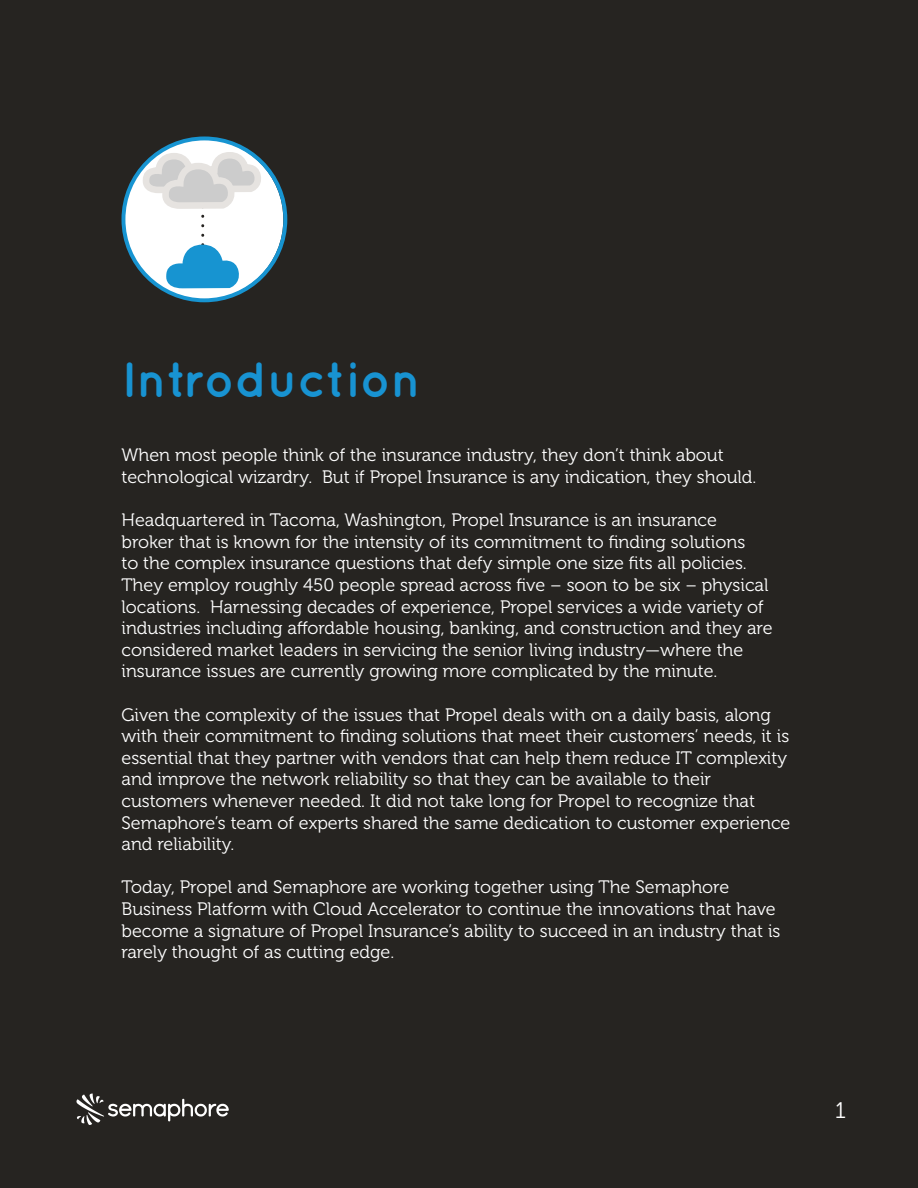
<style>
.page{position:relative;width:918px;height:1188px;background:#262421}
.page>*{position:absolute;margin:0;border:0;box-sizing:border-box;transform-origin:0 0}
.t1{font:700 49.5px "Quicksand";color:#1893d2}
.t2{font:22.5px "Museo 300";color:#fff}
.t3{font:18px/21.6px "Museo 300";color:#fff}
</style>
<div class="page">
<div style="left:123px;top:139px;width:160px;height:161px;background:#fff;border-radius:50%"></div>
<svg style="left:140px;top:149px;width:121px;height:139px"></svg>
<div style="left:122px;top:136px;width:165px;height:166px;border:4px solid #1794d1;border-radius:50%"></div>
<svg style="left:76px;top:1094px;width:153px;height:31px"></svg>
<p class="t1" style="left:122px;top:349px;width:301px">Introduction</p>
<p class="t3" style="left:122px;top:445px;width:636px">When most people think of the insurance industry, they don’t think about technological wizardry. But if Propel Insurance is any indication, they should.</p>
<p class="t3" style="left:122px;top:510px;width:653px">Headquartered in Tacoma, Washington, Propel Insurance is an insurance broker that is known for the intensity of its commitment to finding solutions<br>to the complex insurance questions that defy simple one size fits all policies.<br>They employ roughly 450 people spread across five – soon to be six – physical locations. Harnessing decades of experience, Propel services a wide variety of industries including affordable housing, banking, and construction and they are considered market leaders in servicing the senior living industry—where the insurance issues are currently growing more complicated by the minute.</p>
<p class="t3" style="left:122px;top:704px;width:670px">Given the complexity of the issues that Propel deals with on a daily basis, along with their commitment to finding solutions that meet their customers’ needs, it is essential that they partner with vendors that can help them reduce IT complexity and improve the network reliability so that they can be available to their customers whenever needed. It did not take long for Propel to recognize that Semaphore’s team of experts shared the same dedication to customer experience and reliability.</p>
<p class="t3" style="left:122px;top:877px;width:660px">Today, Propel and Semaphore are working together using The Semaphore Business Platform with Cloud Accelerator to continue the innovations that have become a signature of Propel Insurance’s ability to succeed in an industry that is rarely thought of as cutting edge.</p>
<p class="t2" style="left:835px;top:1099px;width:12px">1</p>
</div>
